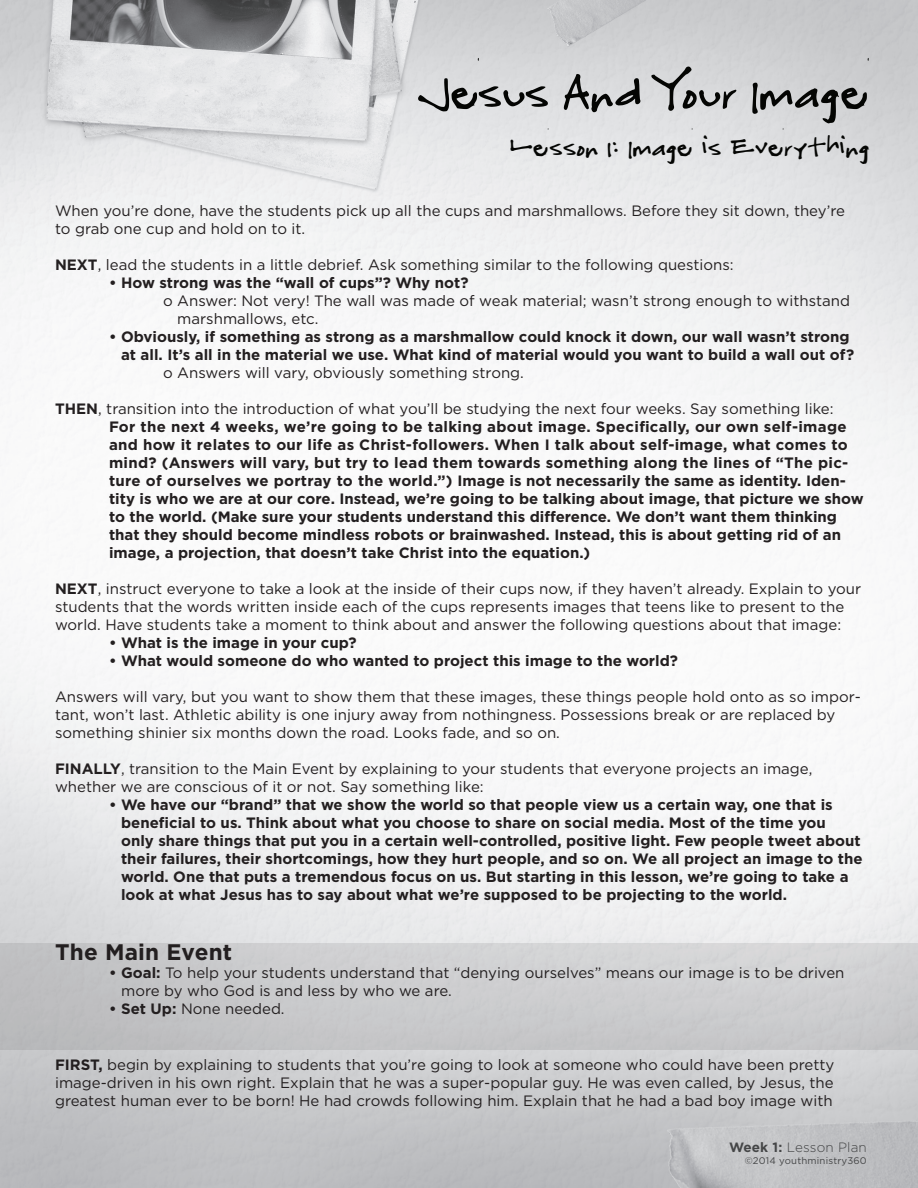
<style>
.page{position:relative;width:918px;height:1188px;background:#fff}
.page>*{position:absolute;margin:0;border:0;box-sizing:border-box;transform-origin:0 0}
.t1{font:63px "fuchsiabuddha";letter-spacing:.01em;color:#040503}
.t2{font:34.5px "fuchsiabuddha";letter-spacing:.01em;color:#040503}
.t3{font:700 22.5px "Gotham";letter-spacing:.01em;color:#231f20}
.t4{font:15px/18px "Gotham";color:#231f20}
.t5{font:700 15px/18px "Gotham";color:#231f20}
.t6{font:300 13.5px "Gotham";letter-spacing:.01em;color:#454647}
.t7{font:9.6px "Gotham";letter-spacing:.02em;color:#454647}
.s1{font-weight:700}
</style>
<div class="page">
<img style="left:0;top:0;width:918px;height:1188px">
<div style="left:0;top:944px;width:918px;height:106px;background:linear-gradient(to right,#c0c1c3,#d2d2d4)"></div>
<h1 class="t1" style="left:417px;top:58px;width:454px">Jesus And Your Image</h1>
<h2 class="t2" style="left:510px;top:128px;width:361px">Lesson 1: Image is Everything</h2>
<p class="t4" style="left:55px;top:201px;width:791px">When you’re done, have the students pick up all the cups and marshmallows. Before they sit down, they’re to grab one cup and hold on to it.</p>
<p class="t4" style="left:55px;top:255px;width:680px"><span class="s1">NEXT</span>, lead the students in a little debrief. Ask something similar to the following questions:</p>
<p class="t5" style="left:109px;top:274px;width:361px">• How strong was the “wall of cups”? Why not?</p>
<p class="t4" style="left:177px;top:291px;width:674px;text-indent:-14px">o Answer: Not very! The wall was made of weak material; wasn’t strong enough to withstand marshmallows, etc.</p>
<p class="t5" style="left:121px;top:328px;width:735px;text-indent:-12px">• Obviously, if something as strong as a marshmallow could knock it down, our wall wasn’t strong at all. It’s all in the material we use. What kind of material would you want to build a wall out of?</p>
<p class="t4" style="left:163px;top:363px;width:362px">o Answers will vary, obviously something strong.</p>
<p class="t4" style="left:55px;top:399px;width:780px"><span class="s1">THEN</span>, transition into the introduction of what you’ll be studying the next four weeks. Say something like:</p>
<p class="t5" style="left:109px;top:418px;width:756px">For the next 4 weeks, we’re going to be talking about image. Specifically, our own self-image and how it relates to our life as Christ-followers. When I talk about self-image, what comes to mind? (Answers will vary, but try to lead them towards something along the lines of “The pic&shy;ture of ourselves we portray to the world.”) Image is not necessarily the same as identity. Iden&shy;tity is who we are at our core. Instead, we’re going to be talking about image, that picture we show to the world. (Make sure your students understand this difference. We don’t want them thinking that they should become mindless robots or brainwashed. Instead, this is about getting rid of an image, a projection, that doesn’t take Christ into the equation.)</p>
<p class="t4" style="left:55px;top:579px;width:808px"><span class="s1">NEXT</span>, instruct everyone to take a look at the inside of their cups now, if they haven’t already. Explain to your students that the words written inside each of the cups represents images that teens like to present to the world. Have students take a moment to think about and answer the following questions about that image:</p>
<p class="t5" style="left:109px;top:634px;width:249px">• What is the image in your cup?</p>
<p class="t5" style="left:109px;top:652px;width:570px">• What would someone do who wanted to project this image to the world?</p>
<p class="t4" style="left:55px;top:687px;width:807px">Answers will vary, but you want to show them that these images, these things people hold onto as so impor&shy;tant, won’t last. Athletic ability is one injury away from nothingness. Possessions break or are replaced by something shinier six months down the road. Looks fade, and so on.</p>
<p class="t4" style="left:55px;top:759px;width:759px"><span class="s1">FINALLY</span>, transition to the Main Event by explaining to your students that everyone projects an image, whether we are conscious of it or not. Say something like:</p>
<p class="t5" style="left:121px;top:796px;width:743px;text-indent:-12px">• We have our “brand” that we show the world so that people view us a certain way, one that is beneficial to us. Think about what you choose to share on social media. Most of the time you<br>only share things that put you in a certain well-controlled, positive light. Few people tweet about their failures, their shortcomings, how they hurt people, and so on. We all project an image to the world. One that puts a tremendous focus on us. But starting in this lesson, we’re going to take a look at what Jesus has to say about what we’re supposed to be projecting to the world.</p>
<p class="t3" style="left:55px;top:937px;width:179px">The Main Event</p>
<p class="t4" style="left:121px;top:963px;width:725px;text-indent:-12px"><span class="s1">• Goal:</span> To help your students understand that “denying ourselves” means our image is to be driven more by who God is and less by who we are.</p>
<p class="t4" style="left:109px;top:999px;width:177px"><span class="s1">• Set Up:</span> None needed.</p>
<p class="t4" style="left:55px;top:1055px;width:781px;text-align:justify"><span class="s1">FIRST,</span> begin by explaining to students that you’re going to look at someone who could have been pretty image-driven in his own right. Explain that he was a super-popular guy. He was even called, by Jesus, the greatest human ever to be born! He had crowds following him. Explain that he had a bad boy image with</p>
<p class="t6" style="left:729px;top:1139px;width:139px"><span class="s1">Week 1:</span> Lesson Plan</p>
<p class="t7" style="left:745px;top:1155px;width:124px">©2014 youthministry360</p>
</div>
